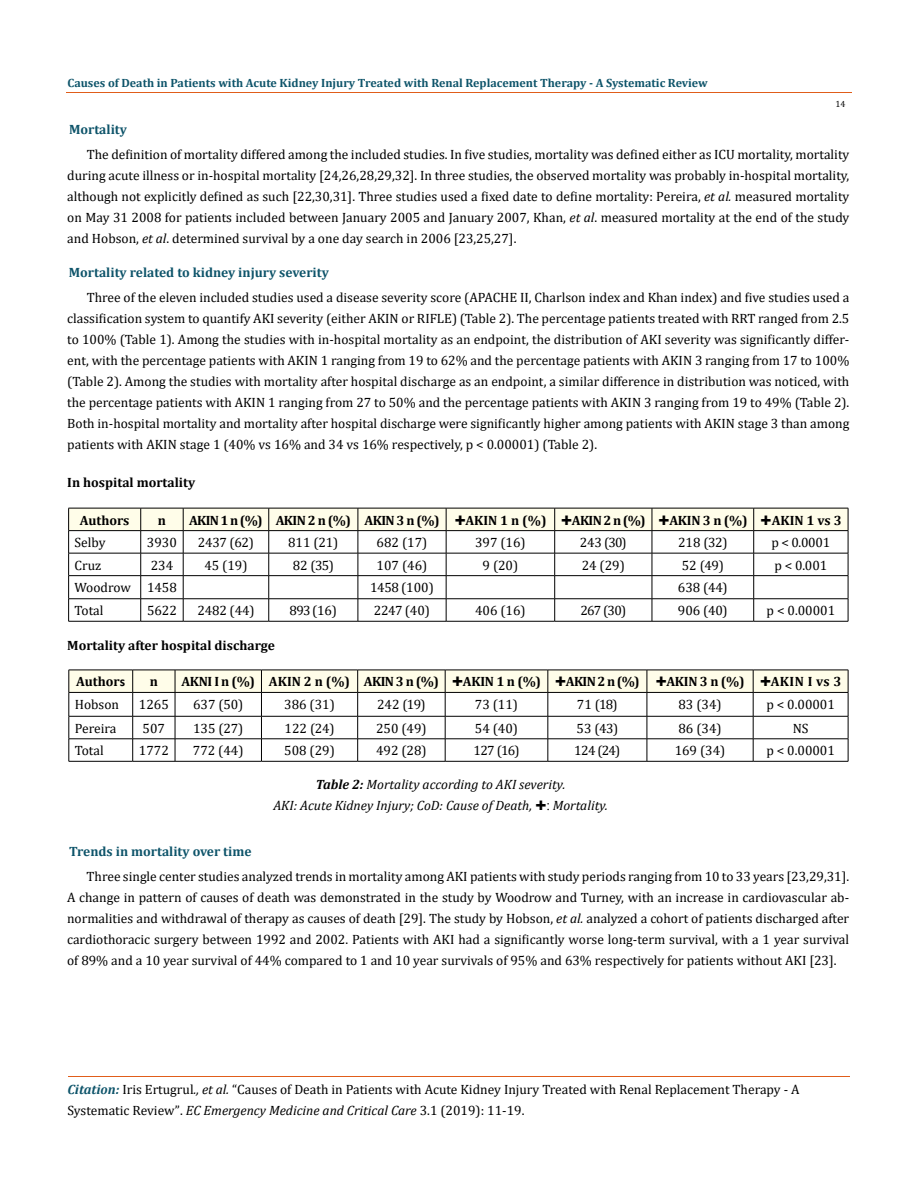
<style>
.page{position:relative;width:917px;height:1190px;background:#fff}
.page>*{position:absolute;margin:0;border:0;box-sizing:border-box;transform-origin:0 0}
.t1{font:13.5px/21px "Cambria";color:#000;text-align:justify}
.t2{font:italic 13.5px/21px "Cambria";color:#000;text-align:center}
.t3{font:700 13.5px "Cambria";color:#0e546a}
.t4{font:700 13.5px "Cambria";color:#000}
.t5{font:700 13.5px "Cambria";letter-spacing:-.04em;color:#000}
.t6{font:700 13.5px "Cambria";letter-spacing:-.02em;color:#000}
.t7{font:700 12px "Cambria";color:#0e546a}
.t8{font:9px "Cambria";color:#000}
.s1{font-style:italic}
.s2{font-family:"Calibri"}
.s3{font-weight:700}
.s4{font-weight:700;font-style:italic;color:#0e546a}
.s5{font-size:13.35px}
</style>
<div class="page">
<hr style="left:68px;top:1076px;width:781px;height:1px;background:#e05d1a">
<svg style="left:68px;top:508px;width:780px;height:113px"></svg>
<hr style="left:68px;top:621px;width:73px;height:1px;background:#000">
<hr style="left:141px;top:621px;width:42px;height:1px;background:#000">
<hr style="left:183px;top:621px;width:86px;height:1px;background:#000">
<hr style="left:269px;top:621px;width:89px;height:1px;background:#000">
<hr style="left:358px;top:621px;width:88px;height:1px;background:#000">
<hr style="left:446px;top:621px;width:108px;height:1px;background:#000">
<hr style="left:554px;top:621px;width:98px;height:1px;background:#000">
<hr style="left:652px;top:621px;width:101px;height:1px;background:#000">
<hr style="left:753px;top:621px;width:95px;height:1px;background:#000">
<hr style="left:69px;top:669px;width:64px;height:1px;background:#000">
<hr style="left:133px;top:669px;width:42px;height:1px;background:#000">
<hr style="left:175px;top:669px;width:86px;height:1px;background:#000">
<hr style="left:261px;top:669px;width:96px;height:1px;background:#000">
<hr style="left:357px;top:669px;width:88px;height:1px;background:#000">
<hr style="left:445px;top:669px;width:103px;height:1px;background:#000">
<hr style="left:548px;top:669px;width:99px;height:1px;background:#000">
<hr style="left:647px;top:669px;width:106px;height:1px;background:#000">
<hr style="left:753px;top:669px;width:95px;height:1px;background:#000">
<svg style="left:69px;top:670px;width:779px;height:91px"></svg>
<hr style="left:69px;top:761px;width:64px;height:1px;background:#000">
<hr style="left:133px;top:761px;width:42px;height:1px;background:#000">
<hr style="left:175px;top:761px;width:86px;height:1px;background:#000">
<hr style="left:261px;top:761px;width:96px;height:1px;background:#000">
<hr style="left:357px;top:761px;width:88px;height:1px;background:#000">
<hr style="left:445px;top:761px;width:103px;height:1px;background:#000">
<hr style="left:548px;top:761px;width:99px;height:1px;background:#000">
<hr style="left:647px;top:761px;width:106px;height:1px;background:#000">
<hr style="left:753px;top:761px;width:95px;height:1px;background:#000">
<p class="t7" style="left:67px;top:74px;width:641px">Causes of Death in Patients with Acute Kidney Injury Treated with Renal Replacement Therapy - A Systematic Review</p>
<p class="t8" style="left:835px;top:98px;width:11px">14</p>
<p class="t3" style="left:69px;top:120px;width:59px">Mortality</p>
<p class="t1" style="left:67px;top:143px;width:783px;text-indent:19px">The definition of mortality differed among the included studies. In five studies, mortality was defined either as ICU mortality, mortality during acute illness or in-hospital mortality [24,26,28,29,32]. In three studies, the observed mortality was probably in-hospital mortality, although not explicitly defined as such [22,30,31]. Three studies used a fixed date to define mortality: Pereira, <span class="s1">et al.</span> measured mortality on May 31 2008 for patients included between January 2005 and January 2007, Khan, <span class="s1">et al</span>. measured mortality at the end of the study and Hobson, <span class="s1">et al</span>. determined survival by a one day search in 2006 [23,25,27].</p>
<p class="t3" style="left:69px;top:263px;width:261px">Mortality related to kidney injury severity</p>
<p class="t1" style="left:67px;top:287px;width:783px;text-indent:19px">Three of the eleven included studies used a disease severity score (APACHE II, Charlson index and Khan index) and five studies used a classification system to quantify AKI severity (either AKIN or RIFLE) (Table 2). The percentage patients treated with RRT ranged from 2.5 to 100% (Table 1). Among the studies with in-hospital mortality as an endpoint, the distribution of AKI severity was significantly differ&shy;ent, with the percentage patients with AKIN 1 ranging from 19 to 62% and the percentage patients with AKIN 3 ranging from 17 to 100% (Table 2). Among the studies with mortality after hospital discharge as an endpoint, a similar difference in distribution was noticed, with the percentage patients with AKIN 1 ranging from 27 to 50% and the percentage patients with AKIN 3 ranging from 19 to 49% (Table 2).<br>Both in-hospital mortality and mortality after hospital discharge were significantly higher among patients with AKIN stage 3 than among patients with AKIN stage 1 (40% vs 16% and 34 vs 16% respectively, p &lt; 0.00001) (Table 2).</p>
<p class="t4" style="left:67px;top:473px;width:129px">In hospital mortality</p>
<p class="t4" style="left:80px;top:510px;width:51px">Authors</p>
<p class="t4" style="left:158px;top:510px;width:10px">n</p>
<p class="t5" style="left:189px;top:510px;width:654px">AKIN 1 n (%) AKIN 2 n (%) AKIN 3 n (%) ✚AKIN 1 n (%) ✚AKIN 2 n (%) ✚AKIN 3 n (%) ✚AKIN 1 vs 3</p>
<p class="t1" style="left:75px;top:532px;width:32px">Selby</p>
<p class="t1" style="left:147px;top:532px;width:31px">3930</p>
<p class="t1" style="left:198px;top:532px;width:57px">2437 (62)</p>
<p class="t1" style="left:288px;top:532px;width:52px">811 (21)</p>
<p class="t1" style="left:376px;top:532px;width:52px">682 (17)</p>
<p class="t1" style="left:475px;top:532px;width:52px">397 (16)</p>
<p class="t1" style="left:580px;top:532px;width:48px">243 (30)</p>
<p class="t1" style="left:678px;top:532px;width:51px">218 (32)</p>
<p class="t1" style="left:771px;top:532px;width:60px">p &lt; 0.0001</p>
<p class="t1" style="left:75px;top:554px;width:28px">Cruz</p>
<p class="t1" style="left:151px;top:554px;width:24px">234</p>
<p class="t1" style="left:204px;top:554px;width:45px">45 (19)</p>
<p class="t1" style="left:293px;top:554px;width:43px">82 (35)</p>
<p class="t1" style="left:376px;top:554px;width:52px">107 (46)</p>
<p class="t1" style="left:482px;top:554px;width:37px">9 (20)</p>
<p class="t1" style="left:581px;top:554px;width:45px">24 (29)</p>
<p class="t1" style="left:681px;top:554px;width:43px">52 (49)</p>
<p class="t1" style="left:774px;top:554px;width:54px">p &lt; 0.001</p>
<p class="t1" style="left:75px;top:577px;width:104px">Woodrow 1458</p>
<p class="t1" style="left:370px;top:577px;width:65px">1458 (100)</p>
<p class="t1" style="left:678px;top:577px;width:51px">638 (44)</p>
<p class="t1" style="left:75px;top:600px;width:30px">Total</p>
<p class="t1" style="left:147px;top:600px;width:31px">5622</p>
<p class="t1" style="left:197px;top:600px;width:59px">2482 (44)</p>
<p class="t1" style="left:289px;top:600px;width:49px">893 (16)</p>
<p class="t1" style="left:374px;top:600px;width:58px">2247 (40)</p>
<p class="t1" style="left:475px;top:600px;width:52px">406 (16)</p>
<p class="t1" style="left:580px;top:600px;width:47px">267 (30)</p>
<p class="t1" style="left:678px;top:600px;width:51px">906 (40)</p>
<p class="t1" style="left:766px;top:600px;width:70px">p &lt; 0.00001</p>
<p class="t4" style="left:67px;top:635px;width:209px">Mortality after hospital discharge</p>
<p class="t4" style="left:76px;top:672px;width:50px">Author<span class="s2">s</span></p>
<p class="t4" style="left:150px;top:672px;width:10px">n</p>
<p class="t6" style="left:181px;top:672px;width:661px">AKNI I n (%) AKIN 2 n (%) AKIN 3 n (%) ✚AKIN 1 n (%) ✚AKIN 2 n (%) ✚AKIN 3 n (%) ✚AKIN I vs 3</p>
<p class="t1" style="left:75px;top:693px;width:46px">Hobson</p>
<p class="t1" style="left:139px;top:693px;width:31px">1265</p>
<p class="t1" style="left:193px;top:693px;width:52px">637 (50)</p>
<p class="t1" style="left:284px;top:693px;width:52px">386 (31)</p>
<p class="t1" style="left:377px;top:693px;width:50px">242 (19)</p>
<p class="t1" style="left:475px;top:693px;width:45px">73 (11)</p>
<p class="t1" style="left:577px;top:693px;width:42px">71 (18)</p>
<p class="t1" style="left:678px;top:693px;width:45px">83 (34)</p>
<p class="t1" style="left:766px;top:693px;width:70px">p &lt; 0.00001</p>
<p class="t1" style="left:75px;top:717px;width:43px">Pereira</p>
<p class="t1" style="left:143px;top:717px;width:24px">507</p>
<p class="t1" style="left:193px;top:717px;width:52px">135 (27)</p>
<p class="t1" style="left:284px;top:717px;width:51px">122 (24)</p>
<p class="t1" style="left:376px;top:717px;width:52px">250 (49)</p>
<p class="t1" style="left:475px;top:717px;width:45px">54 (40)</p>
<p class="t1" style="left:576px;top:717px;width:43px">53 (43)</p>
<p class="t1" style="left:678px;top:717px;width:45px">86 (34)</p>
<p class="t1" style="left:792px;top:717px;width:17px">NS</p>
<p class="t1" style="left:75px;top:740px;width:30px">Total</p>
<p class="t1" style="left:139px;top:740px;width:31px">1772</p>
<p class="t1" style="left:193px;top:740px;width:52px">772 (44)</p>
<p class="t1" style="left:284px;top:740px;width:52px">508 (29)</p>
<p class="t1" style="left:376px;top:740px;width:52px">492 (28)</p>
<p class="t1" style="left:473px;top:740px;width:48px">127 (16)</p>
<p class="t1" style="left:574px;top:740px;width:48px">124 (24)</p>
<p class="t1" style="left:674px;top:740px;width:52px">169 (34)</p>
<p class="t1" style="left:766px;top:740px;width:70px">p &lt; 0.00001</p>
<p class="t2" style="left:273px;top:773px;width:336px"><span class="s3">Table 2:</span> Mortality according to AKI severity.<br>AKI: Acute Kidney Injury; CoD: Cause of Death, ✚ Mortality.</p>
<p class="t3" style="left:69px;top:841px;width:184px">Trends in mortality over time</p>
<p class="t1" style="left:67px;top:866px;width:783px;text-indent:19px">Three single center studies analyzed trends in mortality among AKI patients with study periods ranging from 10 to 33 years [23,29,31].<br>A change in pattern of causes of death was demonstrated in the study by Woodrow and Turney, with an increase in cardiovascular ab&shy;normalities and withdrawal of therapy as causes of death [29]. The study by Hobson, <span class="s1">et al.</span> analyzed a cohort of patients discharged after cardiothoracic surgery between 1992 and 2002. Patients with AKI had a significantly worse long-term survival, with a 1 year survival of 89% and a 10 year survival of 44% compared to 1 and 10 year survivals of 95% and 63% respectively for patients without AKI [23].</p>
<p class="t1" style="left:68px;top:1078px;width:733px"><span class="s4">Citation:</span> Iris Ertugrul<span class="s1">., et al.</span> “Causes of Death in Patients with Acute Kidney Injury Treated with Renal Replacement Therapy - A<br>Systematic Review”<span class="s5">.</span> <span class="s1">EC Emergency Medicine and Critical Care</span> 3.1 (2019): 11-19.</p>
</div>
